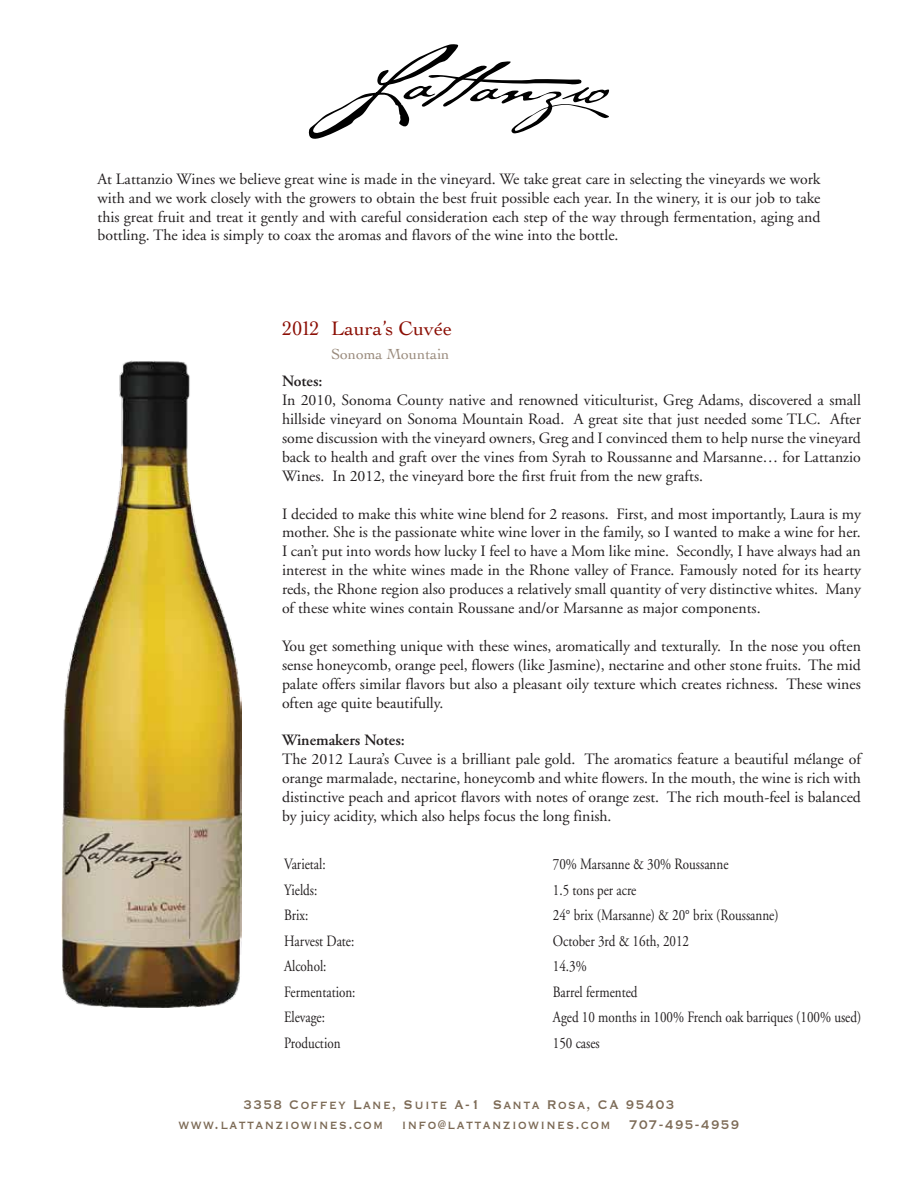
<style>
.page{position:relative;width:918px;height:1188px;background:#fff}
.page>*{position:absolute;margin:0;border:0;box-sizing:border-box;transform-origin:0 0}
.t1{font:20.4px "Cochin";color:#8b0e04}
.t2{font:16.5px/19.8px "Copperplate Thirty One BC";letter-spacing:.1em;color:#7c6a55;text-align:center;scale:.85 1}
.t3{font:15.75px/18.9px "Adobe Garamond";color:#231f20;text-align:justify}
.t4{font:15.75px "Adobe Garamond";color:#231f20;scale:.83 1}
.t5{font:600 15.75px "Adobe Garamond";color:#231f20}
.t6{font:15.3px "Cochin";color:#9a8b7d}
</style>
<div class="page">
<svg style="left:308px;top:44px;width:301px;height:95px"></svg>
<img style="left:61px;top:360px;width:180px;height:648px">
<p class="t3" style="left:98px;top:170px;width:725px">At Lattanzio Wines we believe great wine is made in the vineyard. We take great care in selecting the vineyards we work with and we work closely with the growers to obtain the best fruit possible each year. In the winery, it is our job to take this great fruit and treat it gently and with careful consideration each step of the way through fermentation, aging and bottling. The idea is simply to coax the aromas and flavors of the wine into the bottle.</p>
<p class="t1" style="left:282px;top:314px;width:39px">2012</p>
<p class="t1" style="left:331px;top:314px;width:123px">Laura’s Cuvée</p>
<p class="t6" style="left:331px;top:344px;width:120px">Sonoma Mountain</p>
<p class="t5" style="left:282px;top:373px;width:42px">Notes:</p>
<p class="t3" style="left:282px;top:391px;width:580px">In 2010, Sonoma County native and renowned viticulturist, Greg Adams, discovered a small hillside vineyard on Sonoma Mountain Road. A great site that just needed some TLC. After some discussion with the vineyard owners, Greg and I convinced them to help nurse the vineyard back to health and graft over the vines from Syrah to Roussanne and Marsanne… for Lattanzio Wines. In 2012, the vineyard bore the first fruit from the new grafts.</p>
<p class="t3" style="left:282px;top:504px;width:581px">I decided to make this white wine blend for 2 reasons. First, and most importantly, Laura is my mother. She is the passionate white wine lover in the family, so I wanted to make a wine for her.<br>I can’t put into words how lucky I feel to have a Mom like mine. Secondly, I have always had an interest in the white wines made in the Rhone valley of France. Famously noted for its hearty reds, the Rhone region also produces a relatively small quantity of very distinctive whites. Many of these white wines contain Roussane and/or Marsanne as major components.</p>
<p class="t3" style="left:282px;top:637px;width:580px">You get something unique with these wines, aromatically and texturally. In the nose you often sense honeycomb, orange peel, flowers (like Jasmine), nectarine and other stone fruits. The mid palate offers similar flavors but also a pleasant oily texture which creates richness. These wines often age quite beautifully.</p>
<p class="t5" style="left:282px;top:732px;width:124px">Winemakers Notes:</p>
<p class="t3" style="left:282px;top:750px;width:581px">The 2012 Laura’s Cuvee is a brilliant pale gold. The aromatics feature a beautiful mélange of orange marmalade, nectarine, honeycomb and white flowers. In the mouth, the wine is rich with distinctive peach and apricot flavors with notes of orange zest. The rich mouth-feel is balanced by juicy acidity, which also helps focus the long finish.</p>
<p class="t4" style="left:284px;top:856px;width:52px">Varietal:</p>
<p class="t4" style="left:553px;top:856px;width:213px">70% Marsanne &amp; 30% Roussanne</p>
<p class="t4" style="left:284px;top:881px;width:42px">Yields:</p>
<p class="t4" style="left:553px;top:881px;width:102px">1.5 tons per acre</p>
<p class="t4" style="left:284px;top:907px;width:31px">Brix:</p>
<p class="t4" style="left:553px;top:907px;width:273px">24° brix (Marsanne) &amp; 20° brix (Roussanne)</p>
<p class="t4" style="left:284px;top:932px;width:86px">Harvest Date:</p>
<p class="t4" style="left:553px;top:932px;width:166px">October 3rd &amp; 16th, 2012</p>
<p class="t4" style="left:284px;top:958px;width:53px">Alcohol:</p>
<p class="t4" style="left:553px;top:958px;width:42px">14.3%</p>
<p class="t4" style="left:284px;top:983px;width:88px">Fermentation:</p>
<p class="t4" style="left:553px;top:983px;width:104px">Barrel fermented</p>
<p class="t4" style="left:284px;top:1009px;width:51px">Elevage:</p>
<p class="t4" style="left:553px;top:1009px;width:373px">Aged 10 months in 100% French oak barriques (100% used)</p>
<p class="t4" style="left:284px;top:1034px;width:70px">Production</p>
<p class="t4" style="left:553px;top:1034px;width:58px">150 cases</p>
<p class="t2" style="left:178px;top:1095px;width:662px">3358 Coffey Lane, Suite A-1 Santa Rosa, CA 95403 www.lattanziowines.com info@lattanziowines.com 707-495-4959</p>
</div>
